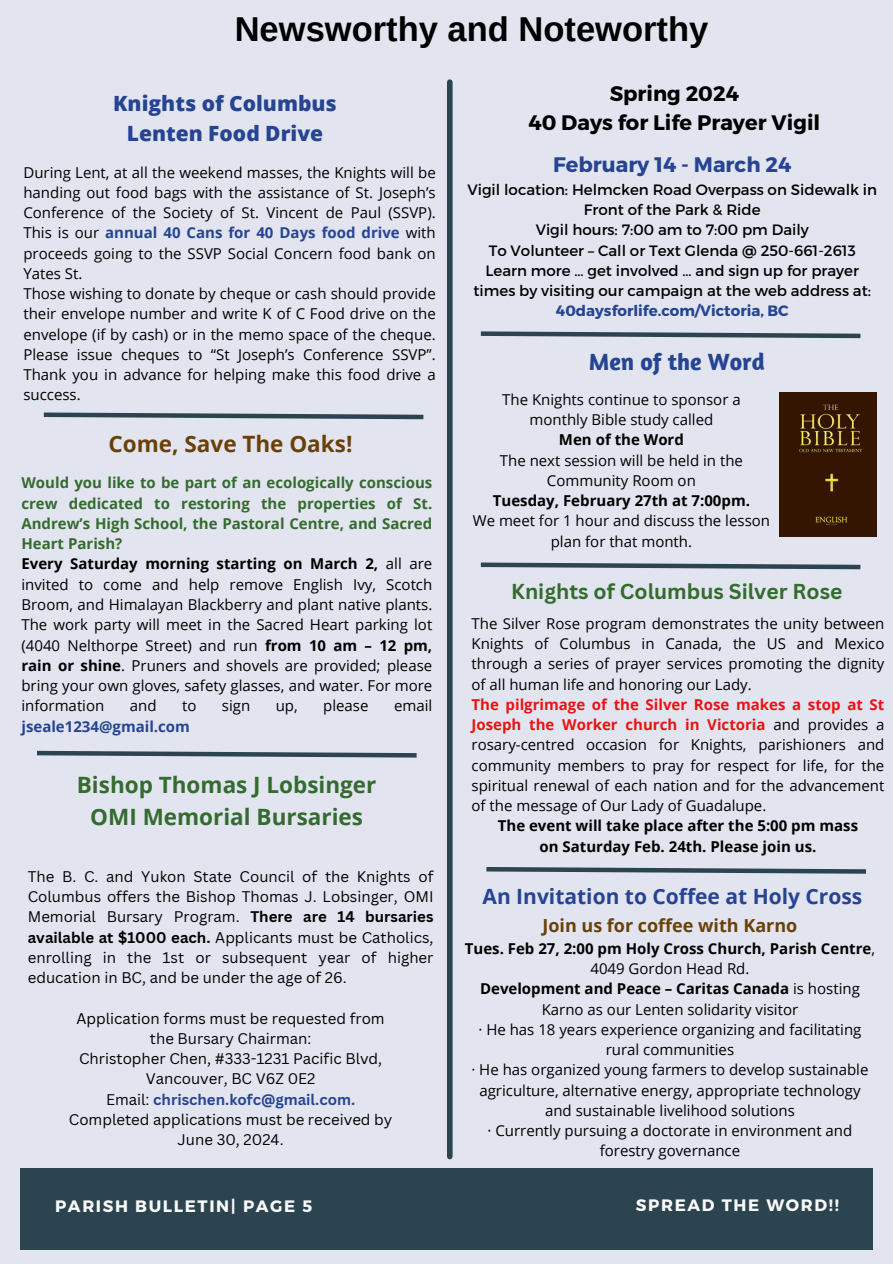
<style>
.page{position:relative;width:893px;height:1264px;background:#fff}
.page>*{position:absolute;margin:0;border:0;box-sizing:border-box;transform-origin:0 0}
.t1{font:700 34.5px "Arimo";color:#000}
.t2{font:700 24px "Amaranth";color:#264493}
.t3{font:700 22.5px/31.5px "Open Sans";color:#346b2f;text-align:center}
.t4{font:700 22.5px "Open Sans";color:#694108}
.t5{font:700 21px/29.2px "Montserrat";color:#000;text-align:center}
.t6{font:800 21px/29.2px "Open Sans";color:#264493;text-align:center}
.t7{font:700 21px "Open Sans";color:#264493}
.t8{font:700 21px "Canva Sans";color:#346b2f}
.t9{font:700 21px "Montserrat";color:#264493}
.t10{font:700 18px "Open Sans";color:#694108}
.t11{font:700 16.5px "Montserrat";letter-spacing:.1em;color:#fafafa}
.t12{font:15px/20.2px "Open Sans";color:#000;text-align:center}
.t13{font:15px/20.2px "Canva Sans";color:#000;text-align:justify}
.t14{font:15px/20.2px "Montserrat";color:#000;text-align:center}
.t15{font:700 15px/20.2px "Open Sans";color:#000;text-align:center}
.t16{font:700 15px/20.2px "Open Sans";color:#346b2f;text-align:justify}
.t17{font:700 15px "Canva Sans";color:#264493}
.t18{font:700 15px "Montserrat";color:#264493}
.t19{font:700 15px "Open Sans";color:#264493}
.s1{font-weight:700;color:#264493}
.s2{font-weight:700}
.s3{font-weight:400;color:#000}
.s4{font-weight:700;color:#eb1212}
.s5{font-weight:400}
</style>
<div class="page">
<div style="left:0;top:0;width:892px;height:1263px;background:#e2e5ef"></div>
<div style="left:20px;top:1168px;width:852px;height:81px;background:#2c4450"></div>
<div style="left:447px;top:82px;width:5px;height:1074px;background:#2c4450"></div>
<svg style="left:480px;top:562px;width:381px;height:8px"></svg>
<svg style="left:486px;top:867px;width:380px;height:7px"></svg>
<svg style="left:43px;top:412px;width:381px;height:8px"></svg>
<svg style="left:480px;top:331px;width:381px;height:8px"></svg>
<svg style="left:37px;top:750px;width:380px;height:8px"></svg>
<img style="left:779px;top:392px;width:97px;height:144px">
<p class="t1" style="left:235px;top:10px;width:475px">Newsworthy and Noteworthy</p>
<p class="t6" style="left:113px;top:89px;width:225px">Knights of Columbus<br>Lenten Food Drive</p>
<h2 class="t12" style="left:23px;top:162px;width:414px;text-align:justify">During Lent, at all the weekend masses, the Knights will be handing out food bags with the assistance of St. Joseph’s Conference of the Society of St. Vincent de Paul (SSVP).<br>This is our <span class="s1">annual 40 Cans for 40 Days food drive</span> with proceeds going to the SSVP Social Concern food bank on Yates St.</h2>
<p class="t12" style="left:23px;top:283px;width:414px;text-align:justify">Those wishing to donate by cheque or cash should provide their envelope number and write K of C Food drive on the envelope (if by cash) or in the memo space of the cheque.<br>Please issue cheques to “St Joseph’s Conference SSVP”.<br>Thank you in advance for helping make this food drive a success.</p>
<p class="t4" style="left:109px;top:428px;width:245px">Come, Save The Oaks!</p>
<p class="t16" style="left:21px;top:472px;width:412px">Would you like to be part of an ecologically conscious crew dedicated to restoring the properties of St.<br>Andrew’s High School, the Pastoral Centre, and Sacred Heart Parish?</p>
<p class="t12" style="left:21px;top:553px;width:412px;text-align:justify"><span class="s2">Every Saturday morning starting on March 2,</span> all are invited to come and help remove English Ivy, Scotch Broom, and Himalayan Blackberry and plant native plants.<br>The work party will meet in the Sacred Heart parking lot (4040 Nelthorpe Street) and run <span class="s2">from 10 am – 12 pm, rain or shine</span>. Pruners and shovels are provided; please bring your own gloves, safety glasses, and water. For more information</p>
<p class="t12" style="left:130px;top:695px;width:28px">and</p>
<p class="t12" style="left:182px;top:695px;width:16px">to</p>
<p class="t12" style="left:222px;top:695px;width:30px">sign</p>
<p class="t12" style="left:276px;top:695px;width:24px">up,</p>
<p class="t12" style="left:323px;top:695px;width:47px">please</p>
<p class="t12" style="left:394px;top:695px;width:40px">email</p>
<p class="t19" style="left:21px;top:715px;width:170px">jseale1234@gmail.com</p>
<p class="t3" style="left:77px;top:768px;width:301px">Bishop Thomas J Lobsinger<br>OMI Memorial Bursaries</p>
<p class="t13" style="left:28px;top:865px;width:407px">The B. C. and Yukon State Council of the Knights of Columbus offers the Bishop Thomas J. Lobsinger, OMI Memorial Bursary Program. <span class="s2">There are 14 bursaries available at $1000 each.</span> Applicants must be Catholics, enrolling in the 1st or subsequent year of higher education in BC, and be under the age of 26.</p>
<p class="t13" style="left:77px;top:1007px;width:309px">Application forms must be requested from</p>
<p class="t13" style="left:150px;top:1027px;width:163px">the Bursary Chairman:</p>
<p class="t13" style="left:79px;top:1048px;width:305px">Christopher Chen, #333-1231 Pacific Blvd,</p>
<p class="t13" style="left:146px;top:1068px;width:171px">Vancouver, BC V6Z 0E2</p>
<p class="t17" style="left:106px;top:1088px;width:251px"><span class="s3">Email:</span> chrischen.kofc@gmail.com.</p>
<h4 class="t13" style="left:69px;top:1108px;width:325px">Completed applications must be received by</h4>
<h4 class="t13" style="left:178px;top:1129px;width:107px">June 30, 2024.</h4>
<p class="t5" style="left:528px;top:78px;width:293px">Spring 2024<br>40 Days for Life Prayer Vigil</p>
<h2 class="t9" style="left:553px;top:151px;width:240px">February 14 - March 24</h2>
<p class="t14" style="left:467px;top:178px;width:411px">Vigil location: Helmcken Road Overpass on Sidewalk in<br>Front of the Park &amp; Ride</p>
<p class="t14" style="left:535px;top:219px;width:274px">Vigil hours: 7:00 am to 7:00 pm Daily</p>
<h2 class="t14" style="left:488px;top:239px;width:368px">To Volunteer – Call or Text Glenda @ 250-661-2613</h2>
<p class="t14" style="left:473px;top:259px;width:399px">Learn more … get involved … and sign up for prayer times by visiting our campaign at the web address at:</p>
<p class="t18" style="left:556px;top:301px;width:234px">40daysforlife.com/Victoria, BC</p>
<p class="t2" style="left:588px;top:347px;width:178px">Men of the Word</p>
<p class="t12" style="left:502px;top:389px;width:240px">The Knights continue to sponsor a monthly Bible study called</p>
<h3 class="t15" style="left:559px;top:429px;width:126px">Men of the Word</h3>
<p class="t12" style="left:500px;top:449px;width:245px">The next session will be held in the<br>Community Room on</p>
<p class="t15" style="left:493px;top:490px;width:258px">Tuesday, February 27th at 7:00pm.</p>
<p class="t12" style="left:473px;top:510px;width:299px">We meet for 1 hour and discuss the lesson</p>
<p class="t12" style="left:550px;top:530px;width:143px">plan for that month.</p>
<p class="t8" style="left:511px;top:576px;width:333px">Knights of Columbus Silver Rose</p>
<p class="t12" style="left:471px;top:613px;width:414px;text-align:justify">The Silver Rose program demonstrates the unity between Knights of Columbus in Canada, the US and Mexico through a series of prayer services promoting the dignity of all human life and honoring our Lady.</p>
<p class="t12" style="left:471px;top:694px;width:414px;text-align:justify"><span class="s4">The pilgrimage of the Silver Rose makes a stop at St Joseph the Worker church in Victoria</span> and provides a rosary-centred occasion for Knights, parishioners and community members to pray for respect for life, for the spiritual renewal of each nation and for the advancement of the message of Our Lady of Guadalupe.</p>
<p class="t15" style="left:497px;top:815px;width:362px">The event will take place after the 5:00 pm mass</p>
<p class="t15" style="left:539px;top:835px;width:278px">on Saturday Feb. 24th. Please join us.</p>
<h3 class="t7" style="left:482px;top:881px;width:381px">An Invitation to Coffee at Holy Cross</h3>
<p class="t10" style="left:542px;top:913px;width:256px">Join us for coffee with Karno</p>
<h3 class="t15" style="left:465px;top:937px;width:412px">Tues. Feb 27, 2:00 pm Holy Cross Church, Parish Centre<span class="s5">,<br>4049 Gordon Head Rd.</span></h3>
<p class="t12" style="left:480px;top:978px;width:381px"><span class="s2">Development and Peace – Caritas Canada</span> is hosting<br>Karno as our Lenten solidarity visitor</p>
<p class="t12" style="left:478px;top:1018px;width:384px">· He has 18 years experience organizing and facilitating rural communities</p>
<p class="t12" style="left:471px;top:1059px;width:398px">· He has organized young farmers to develop sustainable agriculture, alternative energy, appropriate technology and sustainable livelihood solutions</p>
<p class="t12" style="left:487px;top:1120px;width:366px">· Currently pursuing a doctorate in environment and forestry governance</p>
<h3 class="t11" style="left:55px;top:1195px;width:259px">PARISH BULLETIN| PAGE 5</h3>
<p class="t11" style="left:635px;top:1194px;width:204px">SPREAD THE WORD!!</p>
</div>
